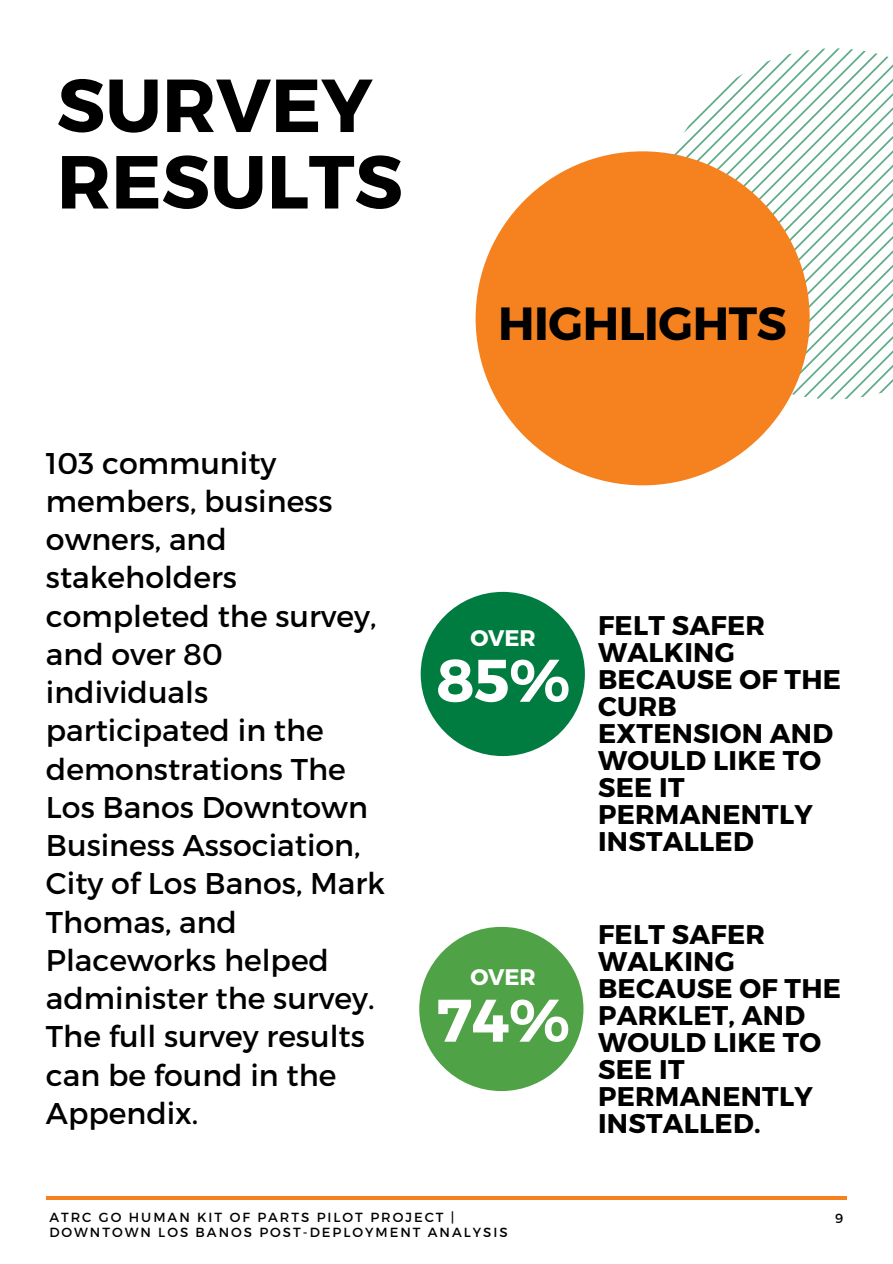
<style>
.page{position:relative;width:893px;height:1264px;background:#fff}
.page>*{position:absolute;margin:0;border:0;box-sizing:border-box;transform-origin:0 0}
.t1{font:700 75px/76.5px "Montserrat";color:#000}
.t2{font:700 60px "Montserrat";color:#fff}
.t3{font:700 46.5px "Montserrat";letter-spacing:-.01em;color:#000}
.t4{font:30px/38.2px "Montserrat";color:#000}
.t5{font:700 27px/27px "Montserrat";letter-spacing:.01em;color:#000}
.t6{font:700 22.5px "Montserrat";letter-spacing:-.01em;color:#fff}
.t7{font:13.2px/14.5px "Montserrat";letter-spacing:.15em;color:#000}
</style>
<div class="page">
<div style="left:420px;top:592px;width:165px;height:164px;background:#007c41;border-radius:50%"></div>
<div style="left:419px;top:926px;width:164px;height:165px;background:#4fa245;border-radius:50%"></div>
<hr style="left:46px;top:1196px;width:800px;height:3px;background:#f5821f">
<svg style="left:664px;top:48px;width:228px;height:351px"></svg>
<div style="left:475px;top:151px;width:334px;height:334px;background:#f5821f;border-radius:50%"></div>
<h1 class="t1" style="left:57px;top:63px;width:347px">SURVEY<br>RESULTS</h1>
<h3 class="t3" style="left:498px;top:293px;width:290px">HIGHLIGHTS</h3>
<p class="t4" style="left:46px;top:442px;width:341px">103 community members, business owners, and stakeholders completed the survey, and over 80 individuals participated in the demonstrations The<br>Los Banos Downtown<br>Business Association,<br>City of Los Banos, Mark<br>Thomas, and<br>Placeworks helped administer the survey.<br>The full survey results can be found in the<br>Appendix.</p>
<p class="t6" style="left:470px;top:623px;width:67px">OVER</p>
<h2 class="t2" style="left:436px;top:641px;width:136px">85%</h2>
<p class="t6" style="left:470px;top:962px;width:67px">OVER</p>
<h2 class="t2" style="left:436px;top:981px;width:135px">74%</h2>
<p class="t5" style="left:598px;top:610px;width:244px">FELT SAFER<br>WALKING<br>BECAUSE OF THE<br>CURB<br>EXTENSION AND<br>WOULD LIKE TO<br>SEE IT<br>PERMANENTLY<br>INSTALLED</p>
<p class="t5" style="left:598px;top:919px;width:244px">FELT SAFER<br>WALKING<br>BECAUSE OF THE<br>PARKLET, AND<br>WOULD LIKE TO<br>SEE IT<br>PERMANENTLY<br>INSTALLED.</p>
<p class="t7" style="left:49px;top:1209px;width:460px">ATRC GO HUMAN KIT OF PARTS PILOT PROJECT |<br>DOWNTOWN LOS BANOS POST-DEPLOYMENT ANALYSIS</p>
<p class="t7" style="left:835px;top:1210px;width:10px">9</p>
</div>
